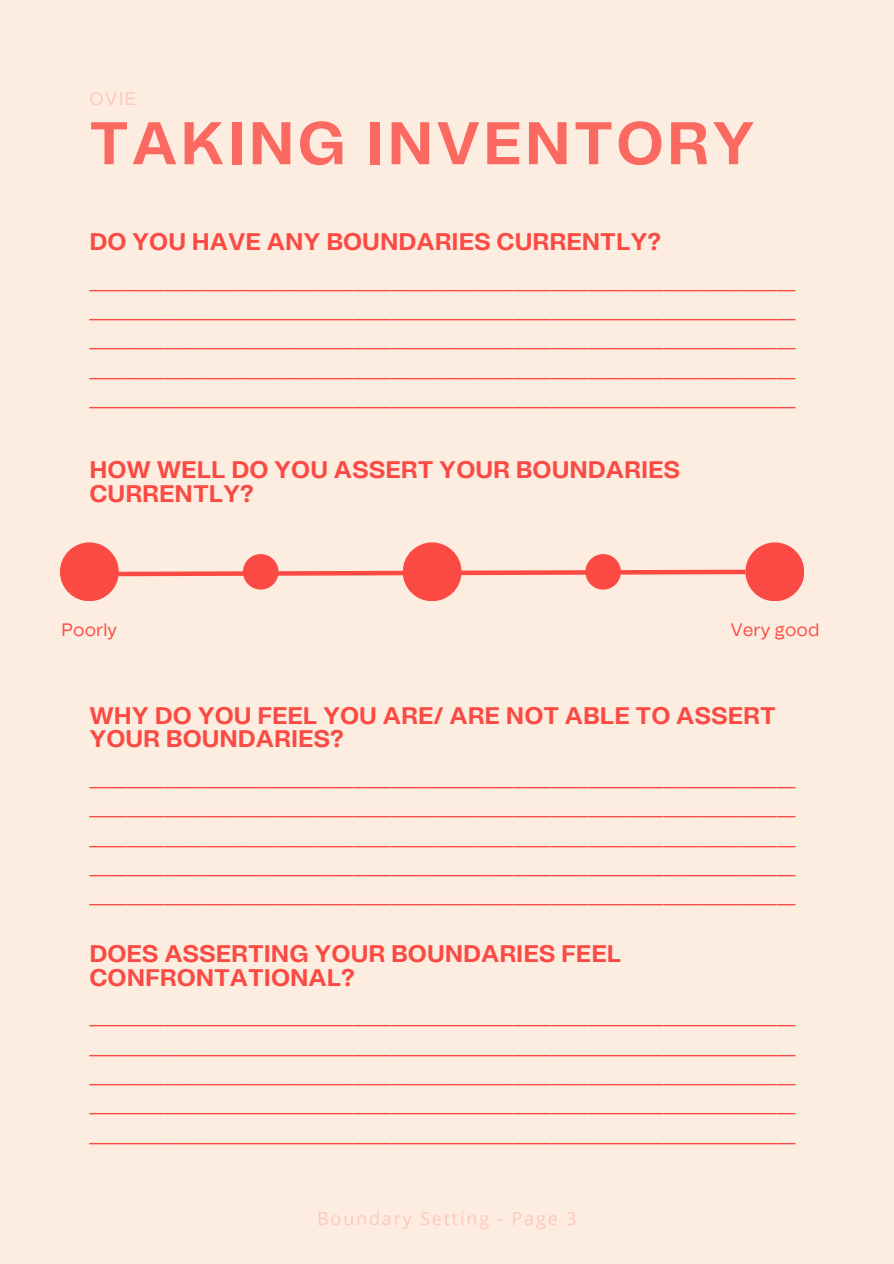
<style>
.page{position:relative;width:894px;height:1264px;background:#fff}
.page>*{position:absolute;margin:0;border:0;box-sizing:border-box;transform-origin:0 0}
.t1{font:700 60px "Tomato Grotesk";letter-spacing:.05em;color:#fb4a44}
.t2{font:700 24px/23.7px "Tomato Grotesk";color:#fb4a44}
.t3{font:21px "Open Sans";color:#fb4a44}
.t4{font:18px "Open Sans";letter-spacing:.1em;color:#ffc6c2}
.t5{font:18px "Tomato Grotesk";color:#fb4a44}
.t6{font:18px "Tomato Grotesk";color:#ffc6c2}
</style>
<div class="page">
<div style="left:0;top:0;width:893px;height:1263px;background:#fcede0"></div>
<div style="left:60px;top:542px;width:59px;height:59px;background:#fb4a44;border-radius:50%"></div>
<div style="left:745px;top:542px;width:59px;height:59px;background:#fb4a44;border-radius:50%"></div>
<div style="left:402px;top:542px;width:59px;height:59px;background:#fb4a44;border-radius:50%"></div>
<div style="left:243px;top:554px;width:35px;height:35px;background:#fb4a44;border-radius:50%"></div>
<div style="left:585px;top:554px;width:35px;height:35px;background:#fb4a44;border-radius:50%"></div>
<svg style="left:118px;top:567px;width:629px;height:11px"></svg>
<h3 class="t6" style="left:89px;top:90px;width:48px">OVIE</h3>
<h1 class="t1" style="left:89px;top:116px;width:666px">TAKING INVENTORY</h1>
<h2 class="t2" style="left:89px;top:231px;width:573px">DO YOU HAVE ANY BOUNDARIES CURRENTLY?</h2>
<p class="t3" style="left:89px;top:265px;width:707px">___________________________________________________________________________</p>
<p class="t3" style="left:89px;top:295px;width:707px">___________________________________________________________________________</p>
<p class="t3" style="left:89px;top:324px;width:707px">___________________________________________________________________________</p>
<p class="t3" style="left:89px;top:353px;width:707px">___________________________________________________________________________</p>
<p class="t3" style="left:89px;top:382px;width:707px">___________________________________________________________________________</p>
<p class="t2" style="left:89px;top:459px;width:592px">HOW WELL DO YOU ASSERT YOUR BOUNDARIES<br>CURRENTLY?</p>
<p class="t5" style="left:62px;top:622px;width:57px">Poorly</p>
<p class="t5" style="left:730px;top:622px;width:90px">Very good</p>
<h2 class="t2" style="left:89px;top:704px;width:687px">WHY DO YOU FEEL YOU ARE/ ARE NOT ABLE TO ASSERT<br>YOUR BOUNDARIES?</h2>
<p class="t3" style="left:89px;top:762px;width:707px">___________________________________________________________________________</p>
<p class="t3" style="left:89px;top:791px;width:707px">___________________________________________________________________________</p>
<h2 class="t3" style="left:89px;top:821px;width:707px">___________________________________________________________________________</h2>
<p class="t3" style="left:89px;top:850px;width:707px">___________________________________________________________________________</p>
<p class="t3" style="left:89px;top:879px;width:707px">___________________________________________________________________________</p>
<p class="t2" style="left:89px;top:943px;width:533px">DOES ASSERTING YOUR BOUNDARIES FEEL<br>CONFRONTATIONAL?</p>
<p class="t3" style="left:89px;top:1001px;width:707px">___________________________________________________________________________</p>
<p class="t3" style="left:89px;top:1030px;width:707px">___________________________________________________________________________</p>
<h2 class="t3" style="left:89px;top:1059px;width:707px">___________________________________________________________________________</h2>
<p class="t3" style="left:89px;top:1088px;width:707px">___________________________________________________________________________</p>
<p class="t3" style="left:89px;top:1118px;width:707px">___________________________________________________________________________</p>
<h1 class="t4" style="left:317px;top:1206px;width:261px">Boundary Setting - Page 3</h1>
</div>
